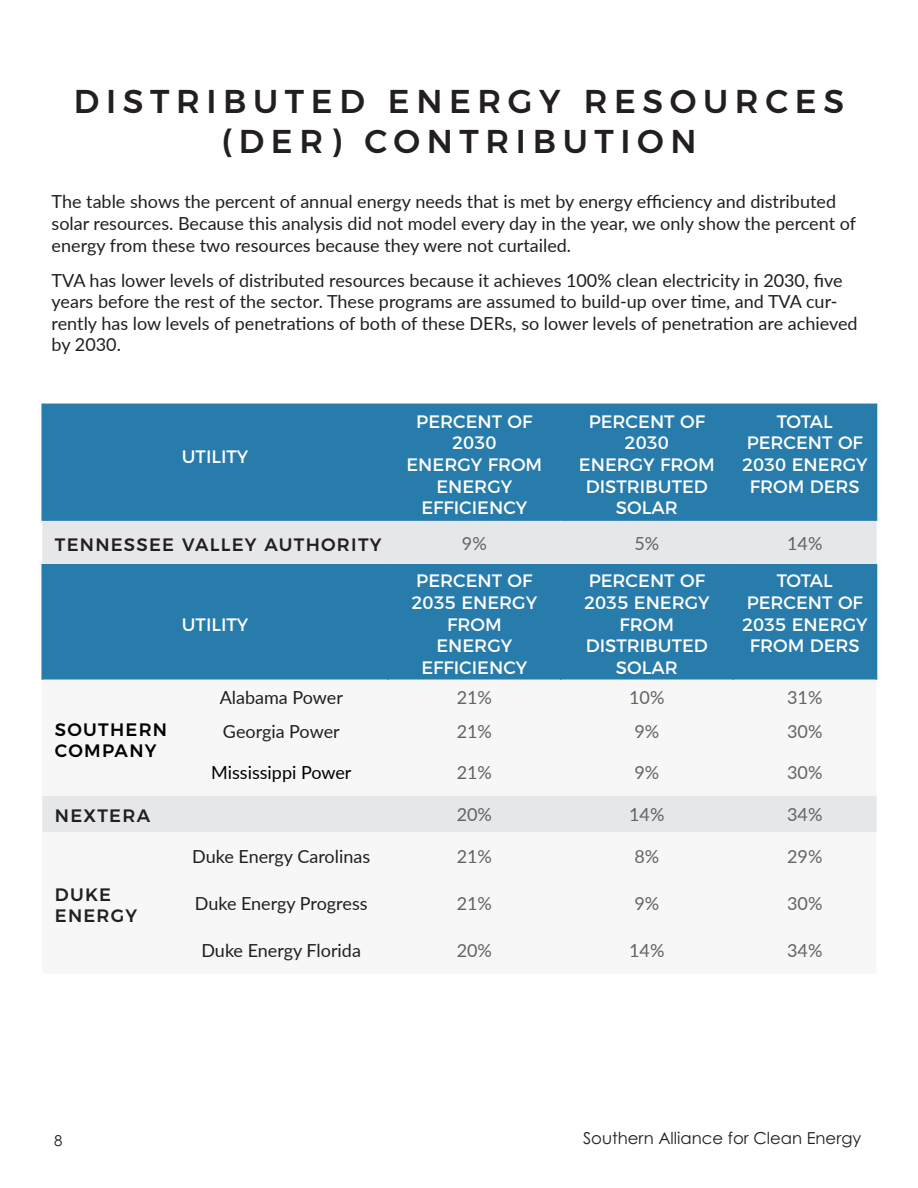
<style>
.page{position:relative;width:918px;height:1188px;background:#fff}
.page>*{position:absolute;margin:0;border:0;box-sizing:border-box;transform-origin:0 0}
.Page_Titles{font:500 33px/39.6px "Montserrat";letter-spacing:.2em;color:#231f20;text-align:center}
.Paragraph_Style_main{font:18px/21.6px "Lato";color:#231f20}
.Paragraph_Style_main-2{font:18px/21.6px "Montserrat";color:#fff;text-align:center}
.Paragraph_Style_main-3{font:18px "Lato";color:#646464}
.Paragraph_Style_main-4{font:500 18px/21.6px "Montserrat";letter-spacing:.07em;color:#231f20}
.Paragraph_Style_main-5{font:18px "Lato";color:#030100}
.Paragraph_Style_main-6{font:500 18px/21.6px "Montserrat";letter-spacing:.07em;color:#000}
.t1{font:16.5px "Century Gothic Pro";color:#231f20}
.t2{font:15px "Century Gothic Pro";color:#231f20}
</style>
<div class="page">
<div style="left:43px;top:405px;width:833px;height:114px;background:#287cab"></div>
<svg style="left:42px;top:521px;width:835px;height:159px;background:#5c99bc"></svg>
<div style="left:42px;top:796px;width:835px;height:36px;background:#e6e7e9"></div>
<hr style="left:733px;top:519px;width:144px;height:2px;background:#287cab">
<hr style="left:733px;top:404px;width:144px;height:1px;background:#287cab">
<hr style="left:876px;top:405px;width:1px;height:114px;background:#287cab">
<hr style="left:41px;top:404px;width:133px;height:1px;background:#287cab">
<hr style="left:41px;top:405px;width:2px;height:114px;background:#287cab">
<hr style="left:174px;top:404px;width:214px;height:1px;background:#287cab">
<hr style="left:560px;top:405px;width:1px;height:114px;background:#287cab">
<hr style="left:41px;top:519px;width:133px;height:2px;background:#287cab">
<hr style="left:174px;top:519px;width:214px;height:2px;background:#287cab">
<hr style="left:388px;top:404px;width:173px;height:1px;background:#287cab">
<hr style="left:387px;top:405px;width:2px;height:114px;background:#287cab">
<hr style="left:561px;top:404px;width:172px;height:1px;background:#287cab">
<hr style="left:732px;top:405px;width:2px;height:114px;background:#287cab">
<hr style="left:388px;top:519px;width:173px;height:2px;background:#287cab">
<hr style="left:561px;top:519px;width:172px;height:2px;background:#287cab">
<hr style="left:560px;top:564px;width:1px;height:116px;background:#287cab">
<hr style="left:732px;top:564px;width:2px;height:116px;background:#287cab">
<hr style="left:876px;top:564px;width:1px;height:116px;background:#287cab">
<hr style="left:41px;top:564px;width:2px;height:116px;background:#287cab">
<hr style="left:387px;top:564px;width:2px;height:116px;background:#287cab">
<p class="Page_Titles" style="left:74px;top:79px;width:772px">DISTRIBUTED ENERGY RESOURCES (DER) CONTRIBUTION</p>
<p class="Paragraph_Style_main" style="left:52px;top:190px;width:806px">The table shows the percent of annual energy needs that is met by energy efficiency and distributed solar resources. Because this analysis did not model every day in the year, we only show the percent of energy from these two resources because they were not curtailed.</p>
<p class="Paragraph_Style_main" style="left:52px;top:269px;width:808px">TVA has lower levels of distributed resources because it achieves 100% clean electricity in 2030, five years before the rest of the sector. These programs are assumed to build-up over time, and TVA cur&shy;rently has low levels of penetrations of both of these DERs, so lower levels of penetration are achieved by 2030.</p>
<p class="Paragraph_Style_main-2" style="left:182px;top:444px;width:68px">UTILITY</p>
<p class="Paragraph_Style_main-2" style="left:406px;top:409px;width:137px">PERCENT OF<br>2030<br>ENERGY FROM<br>ENERGY<br>EFFICIENCY</p>
<p class="Paragraph_Style_main-2" style="left:579px;top:409px;width:137px">PERCENT OF<br>2030<br>ENERGY FROM<br>DISTRIBUTED<br>SOLAR</p>
<p class="Paragraph_Style_main-2" style="left:742px;top:409px;width:127px">TOTAL<br>PERCENT OF<br>2030 ENERGY<br>FROM DERS</p>
<p class="Paragraph_Style_main-4" style="left:55px;top:532px;width:328px">TENNESSEE VALLEY AUTHORITY</p>
<p class="Paragraph_Style_main-3" style="left:462px;top:530px;width:26px">9%</p>
<p class="Paragraph_Style_main-3" style="left:634px;top:530px;width:26px">5%</p>
<p class="Paragraph_Style_main-3" style="left:787px;top:530px;width:37px">14%</p>
<p class="Paragraph_Style_main-6" style="left:55px;top:717px;width:114px">SOUTHERN<br>COMPANY</p>
<p class="Paragraph_Style_main-2" style="left:182px;top:612px;width:68px">UTILITY</p>
<p class="Paragraph_Style_main-2" style="left:412px;top:569px;width:127px">PERCENT OF<br>2035 ENERGY<br>FROM<br>ENERGY<br>EFFICIENCY</p>
<p class="Paragraph_Style_main-2" style="left:584px;top:569px;width:127px">PERCENT OF<br>2035 ENERGY<br>FROM<br>DISTRIBUTED<br>SOLAR</p>
<p class="Paragraph_Style_main-2" style="left:742px;top:569px;width:127px">TOTAL<br>PERCENT OF<br>2035 ENERGY<br>FROM DERS</p>
<p class="Paragraph_Style_main" style="left:220px;top:686px;width:125px">Alabama Power</p>
<p class="Paragraph_Style_main-3" style="left:457px;top:684px;width:37px">21%</p>
<p class="Paragraph_Style_main-3" style="left:629px;top:684px;width:37px">10%</p>
<p class="Paragraph_Style_main-3" style="left:787px;top:684px;width:37px">31%</p>
<p class="Paragraph_Style_main" style="left:223px;top:719px;width:118px">Georgia Power</p>
<p class="Paragraph_Style_main-3" style="left:457px;top:718px;width:37px">21%</p>
<p class="Paragraph_Style_main-3" style="left:634px;top:718px;width:26px">9%</p>
<p class="Paragraph_Style_main-3" style="left:787px;top:718px;width:37px">30%</p>
<p class="Paragraph_Style_main-5" style="left:211px;top:759px;width:142px">Mississippi Power</p>
<p class="Paragraph_Style_main-3" style="left:457px;top:759px;width:37px">21%</p>
<p class="Paragraph_Style_main-3" style="left:634px;top:759px;width:26px">9%</p>
<p class="Paragraph_Style_main-3" style="left:787px;top:759px;width:37px">30%</p>
<p class="Paragraph_Style_main-4" style="left:55px;top:804px;width:97px">NEXTERA</p>
<p class="Paragraph_Style_main-3" style="left:457px;top:802px;width:37px">20%</p>
<p class="Paragraph_Style_main-3" style="left:629px;top:802px;width:37px">14%</p>
<p class="Paragraph_Style_main-3" style="left:787px;top:802px;width:37px">34%</p>
<p class="Paragraph_Style_main-4" style="left:55px;top:882px;width:84px">DUKE<br>ENERGY</p>
<p class="Paragraph_Style_main" style="left:192px;top:845px;width:179px">Duke Energy Carolinas</p>
<p class="Paragraph_Style_main-3" style="left:457px;top:843px;width:37px">21%</p>
<p class="Paragraph_Style_main-3" style="left:634px;top:843px;width:26px">8%</p>
<p class="Paragraph_Style_main-3" style="left:787px;top:843px;width:37px">29%</p>
<p class="Paragraph_Style_main" style="left:195px;top:892px;width:174px">Duke Energy Progress</p>
<p class="Paragraph_Style_main-3" style="left:457px;top:891px;width:37px">21%</p>
<p class="Paragraph_Style_main-3" style="left:634px;top:891px;width:26px">9%</p>
<p class="Paragraph_Style_main-3" style="left:787px;top:891px;width:37px">30%</p>
<p class="Paragraph_Style_main" style="left:201px;top:939px;width:161px">Duke Energy Florida</p>
<p class="Paragraph_Style_main-3" style="left:457px;top:938px;width:37px">20%</p>
<p class="Paragraph_Style_main-3" style="left:629px;top:938px;width:37px">14%</p>
<p class="Paragraph_Style_main-3" style="left:787px;top:938px;width:37px">34%</p>
<p class="t2" style="left:54px;top:1132px;width:10px">8</p>
<p class="t1" style="left:583px;top:1128px;width:280px">Southern Alliance for Clean Energy</p>
</div>
